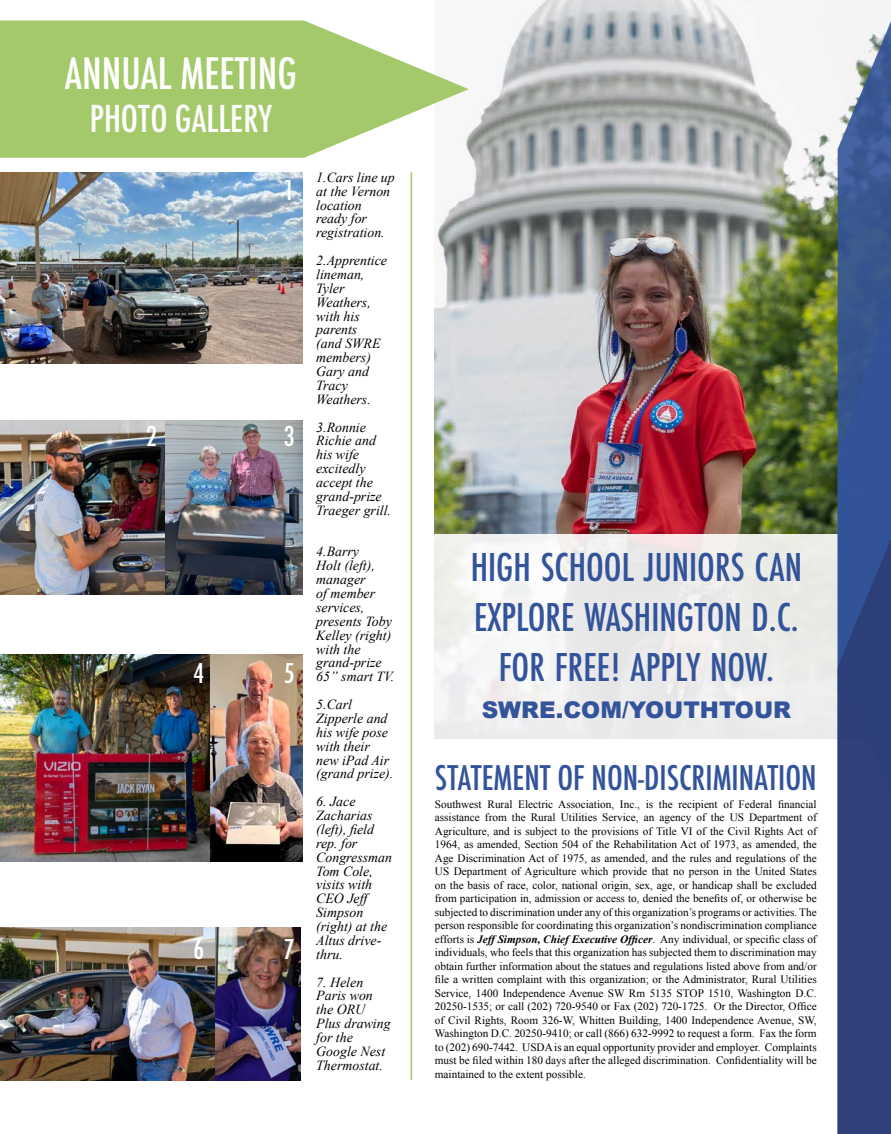
<style>
.page{position:relative;width:891px;height:1134px;background:#fff}
.page>*{position:absolute;margin:0;border:0;box-sizing:border-box;transform-origin:0 0}
.t1{font:500 42px/50.4px "Futura PT Cond";color:#33539a;text-align:center}
.t2{font:500 condensed 42px "Futura";color:#fff}
.t3{font:500 condensed 36px "Futura";color:#fff}
.t4{font:500 condensed 33px "Futura";color:#33539a}
.t5{font:500 30px "Futura PT Cond";color:#fff}
.t6{font:900 22.95px "Arial";color:#33539a}
.t7{font:italic 13.8px/13.8px "Times New Roman";color:#000}
.t8{font:11.25px/13.5px "Times New Roman";color:#000;text-align:justify}
.s1{font-weight:700;font-style:italic}
</style>
<div class="page">
<img style="left:214px;top:928px;width:87px;height:153px">
<img style="left:0;top:172px;width:303px;height:192px">
<img style="left:435px;top:0;width:403px;height:534px">
<svg style="left:0;top:21px;width:469px;height:137px;fill:#a3c96a"></svg>
<div style="left:418px;top:534px;width:419px;height:209px;background:linear-gradient(to right,#f5f5f6,#e8e8e7)"></div>
<img style="left:165px;top:420px;width:138px;height:174px">
<svg style="left:838px;top:0;width:53px;height:111px;fill:#f4f4f4"></svg>
<svg style="left:838px;top:111px;width:53px;height:298px;background:#3b5993"></svg>
<svg style="left:837px;top:409px;width:54px;height:725px;background:#3a4e86"></svg>
<img style="left:210px;top:654px;width:93px;height:207px">
<hr style="left:411px;top:172px;width:1px;height:908px;background:#a3c96a">
<img style="left:0;top:420px;width:165px;height:174px">
<img style="left:0;top:654px;width:210px;height:207px">
<img style="left:0;top:928px;width:214px;height:153px">
<h1 class="t2" style="left:65px;top:46px;width:234px">ANNUAL MEETING</h1>
<h2 class="t3" style="left:90px;top:96px;width:184px">PHOTO GALLERY</h2>
<h3 class="t5" style="left:284px;top:172px;width:13px">1</h3>
<h3 class="t5" style="left:146px;top:419px;width:13px">2</h3>
<h3 class="t5" style="left:284px;top:419px;width:13px">3</h3>
<h3 class="t5" style="left:193px;top:655px;width:13px">4</h3>
<h3 class="t5" style="left:284px;top:655px;width:13px">5</h3>
<h3 class="t5" style="left:193px;top:932px;width:13px">6</h3>
<h3 class="t5" style="left:284px;top:932px;width:13px">7</h3>
<p class="t7" style="left:316px;top:170px;width:80px">1.Cars line up at the Vernon location ready for registration.</p>
<p class="t7" style="left:316px;top:253px;width:72px">2.Apprentice lineman,<br>Tyler<br>Weathers, with his parents<br>(and SWRE members)<br>Gary and<br>Tracy<br>Weathers.</p>
<p class="t7" style="left:316px;top:420px;width:76px">3.Ronnie<br>Richie and his wife excitedly accept the grand-prize<br>Traeger grill.</p>
<p class="t7" style="left:316px;top:545px;width:80px">4.Barry<br>Holt (left), manager<br>of member services, presents Toby<br>Kelley (right) with the grand-prize<br>65” smart TV.</p>
<p class="t7" style="left:316px;top:697px;width:79px">5.Carl<br>Zipperle and his wife pose with their new iPad Air (grand prize).</p>
<p class="t7" style="left:316px;top:794px;width:77px">6. Jace<br>Zacharias (left), field rep. for<br>Congressman<br>Tom Cole, visits with<br>CEO Jeff<br>Simpson (right) at the<br>Altus drive&shy;thru.</p>
<p class="t7" style="left:316px;top:975px;width:76px">7. Helen<br>Paris won the ORU<br>Plus drawing for the<br>Google Nest<br>Thermostat.</p>
<h1 class="t1" style="left:471px;top:541px;width:333px">HIGH SCHOOL JUNIORS CAN<br>EXPLORE WASHINGTON D.C.<br>FOR FREE! APPLY NOW.</h1>
<h3 class="t6" style="left:482px;top:694px;width:311px">SWRE.COM/YOUTHTOUR</h3>
<h3 class="t4" style="left:435px;top:757px;width:383px">STATEMENT OF NON-DISCRIMINATION</h3>
<p class="t8" style="left:435px;top:797px;width:383px">Southwest Rural Electric Association, Inc., is the recipient of Federal financial assistance from the Rural Utilities Service, an agency of the US Department of Agriculture, and is subject to the provisions of Title VI of the Civil Rights Act of 1964, as amended, Section 504 of the Rehabilitation Act of 1973, as amended, the Age Discrimination Act of 1975, as amended, and the rules and regulations of the US Department of Agriculture which provide that no person in the United States on the basis of race, color, national origin, sex, age, or handicap shall be excluded from participation in, admission or access to, denied the benefits of, or otherwise be subjected to discrimination under any of this organization’s programs or activities. The person responsible for coordinating this organization’s nondiscrimination compliance efforts is <span class="s1">Jeff Simpson, Chief Executive Officer</span>. Any individual, or specific class of individuals, who feels that this organization has subjected them to discrimination may obtain further information about the statues and regulations listed above from and/or file a written complaint with this organization; or the Administrator, Rural Utilities Service, 1400 Independence Avenue SW Rm 5135 STOP 1510, Washington D.C.<br>20250-1535; or call (202) 720-9540 or Fax (202) 720-1725. Or the Director, Office of Civil Rights, Room 326-W, Whitten Building, 1400 Independence Avenue, SW, Washington D.C. 20250-9410; or call (866) 632-9992 to request a form. Fax the form to (202) 690-7442. USDA is an equal opportunity provider and employer. Complaints must be filed within 180 days after the alleged discrimination. Confidentiality will be maintained to the extent possible.</p>
</div>
